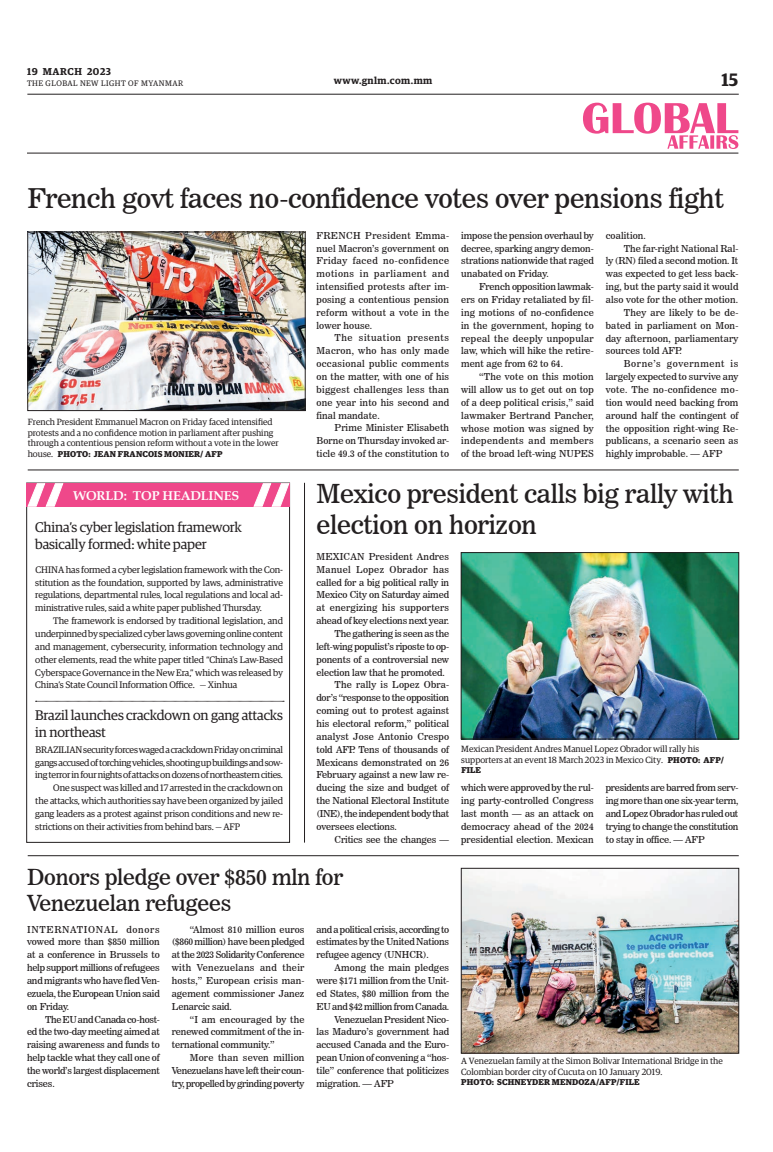
<style>
.page{position:relative;width:773px;height:1152px;background:#fff}
.page>*{position:absolute;margin:0;border:0;box-sizing:border-box;transform-origin:0 0}
._2_Clm_Head{font:27px "News 706 BT Roman C";letter-spacing:-.01em;color:#231f20}
._2_Clm_Head-2{font:26px/31.2px "News 706 BT Roman C";letter-spacing:-.01em;color:#231f20}
._2_Clm_Head-3{font:22px/26.4px "News 706 BT Roman C";letter-spacing:-.01em;color:#231f20}
.t1{font:600 18px "Guardian Egyp";color:#231f20}
.Brief_Head{font:14px/16.8px "Guardian Egyp";letter-spacing:-.01em;color:#231f20}
.Brief_2nd_Body{font:700 12.7px "Book Antiqua";letter-spacing:-.01em;color:#fff}
.t2{font:600 10px "Guardian Egyp";letter-spacing:.05em;color:#231f20}
._2nd_Body{font:9.5px/12.9px "News 706 BT Roman C";letter-spacing:-.005em;color:#231f20;text-align:justify}
.Brief_2nd_Body-2{font:9.5px/12.9px "Guardian Egyp";letter-spacing:-.01em;color:#231f20;text-align:justify}
.Normal_Para{font:9.5px/12.9px "News 706 BT Roman C";letter-spacing:-.01em;color:#231f20;text-align:justify}
.t3{font:9px/10.8px "Guardian Egyp";color:#231f20}
.t4{font:700 8.5px "Guardian Egyp";letter-spacing:.02em;color:#231f20}
.t5{font:8px "Guardian Egyp";letter-spacing:.06em;color:#231f20}
.s1{font-weight:400;font-size:9px}
.s2{font-weight:700;font-size:8.5px}
</style>
<div class="page">
<hr style="left:27px;top:94px;width:711px;height:1px;background:#231f20">
<hr style="left:27px;top:153px;width:711px;height:1px;background:#231f20">
<svg style="left:583px;top:103px;width:155px;height:46px"></svg>
<img style="left:30px;top:234px;width:273px;height:175px">
<div style="left:28px;top:232px;width:277px;height:179px;border:1px solid #231f20"></div>
<hr style="left:28px;top:470px;width:710px;height:1px;background:#231f20">
<hr style="left:28px;top:855px;width:710px;height:1px;background:#231f20">
<img style="left:463px;top:554px;width:273px;height:183px">
<div style="left:461px;top:552px;width:277px;height:187px;border:1px solid #231f20"></div>
<img style="left:463px;top:870px;width:273px;height:181px">
<div style="left:461px;top:868px;width:277px;height:185px;border:1px solid #231f20"></div>
<div style="left:27px;top:483px;width:263px;height:24px;background:#ef488a"></div>
<svg style="left:28px;top:483px;width:35px;height:24px"></svg>
<svg style="left:253px;top:483px;width:36px;height:24px"></svg>
<svg style="left:36px;top:701px;width:248px;height:1px"></svg>
<hr style="left:304px;top:483px;width:1px;height:360px;background:#231f20">
<p class="t2" style="left:27px;top:64px;width:86px">19 MARCH 2023</p>
<p class="t5" style="left:27px;top:78px;width:158px">THE GLOBAL NEW LIGHT OF MYANMAR</p>
<p class="t2" style="left:334px;top:73px;width:100px">www.gnlm.com.mm</p>
<h3 class="t1" style="left:721px;top:67px;width:18px">15</h3>
<p class="_2_Clm_Head" style="left:27px;top:182px;width:698px">French govt faces no-confidence votes over pensions fight</p>
<p class="Normal_Para" style="left:316px;top:229px;width:134px">FRENCH President Emma&shy;nuel Macron’s government on Friday faced no-confidence motions in parliament and intensified protests after im&shy;posing a contentious pension reform without a vote in the lower house.</p>
<p class="_2nd_Body" style="left:316px;top:332px;width:134px;text-indent:18px">The situation presents Macron, who has only made occasional public comments on the matter, with one of his biggest challenges less than one year into his second and final mandate.</p>
<p class="_2nd_Body" style="left:316px;top:422px;width:134px;text-indent:18px">Prime Minister Elisabeth Borne on Thursday invoked ar&shy;ticle 49.3 of the constitution to</p>
<p class="_2nd_Body" style="left:461px;top:229px;width:134px">impose the pension overhaul by decree, sparking angry demon&shy;strations nationwide that raged unabated on Friday.</p>
<p class="_2nd_Body" style="left:461px;top:280px;width:134px;text-indent:18px">French opposition lawmak&shy;ers on Friday retaliated by fil&shy;ing motions of no-confidence in the government, hoping to repeal the deeply unpopular law, which will hike the retire&shy;ment age from 62 to 64.</p>
<p class="_2nd_Body" style="left:461px;top:370px;width:134px;text-indent:18px">“The vote on this motion will allow us to get out on top of a deep political crisis,” said lawmaker Bertrand Pancher, whose motion was signed by independents and members of the broad left-wing NUPES</p>
<p class="_2nd_Body" style="left:605px;top:229px;width:42px">coalition.</p>
<p class="_2nd_Body" style="left:605px;top:242px;width:134px;text-indent:18px">The far-right National Ral&shy;ly (RN) filed a second motion. It was expected to get less back&shy;ing, but the party said it would also vote for the other motion.</p>
<p class="_2nd_Body" style="left:605px;top:306px;width:134px;text-indent:18px">They are likely to be de&shy;bated in parliament on Mon&shy;day afternoon, parliamentary sources told AFP.</p>
<p class="_2nd_Body" style="left:605px;top:357px;width:134px;text-indent:18px">Borne’s government is largely expected to survive any vote. The no-confidence mo&shy;tion would need backing from around half the contingent of the opposition right-wing Re&shy;publicans, a scenario seen as highly improbable. — AFP</p>
<p class="t3" style="left:28px;top:416px;width:252px">French President Emmanuel Macron on Friday faced intensified protests and a no confidence motion in parliament after pushing through a contentious pension reform without a vote in the lower</p>
<p class="t4" style="left:28px;top:448px;width:196px"><span class="s1">house.</span> PHOTO: JEAN FRANCOIS MONIER/ AFP</p>
<p class="Brief_2nd_Body" style="left:73px;top:487px;width:167px">WORLD: TOP HEADLINES</p>
<p class="Brief_Head" style="left:35px;top:518px;width:208px">China’s cyber legislation framework basically formed: white paper</p>
<p class="Brief_2nd_Body-2" style="left:35px;top:562px;width:249px">CHINA has formed a cyber legislation framework with the Con&shy;stitution as the foundation, supported by laws, administrative regulations, departmental rules, local regulations and local ad&shy;ministrative rules, said a white paper published Thursday.</p>
<p class="Brief_2nd_Body-2" style="left:35px;top:614px;width:249px;text-indent:18px">The framework is endorsed by traditional legislation, and underpinned by specialized cyber laws governing online content and management, cybersecurity, information technology and other elements, read the white paper titled “China’s Law-Based Cyberspace Governance in the New Era,” which was released by China’s State Council Information Office. — Xinhua</p>
<p class="Brief_Head" style="left:35px;top:706px;width:249px">Brazil launches crackdown on gang attacks in northeast</p>
<p class="Brief_2nd_Body-2" style="left:35px;top:742px;width:249px">BRAZILIAN security forces waged a crackdown Friday on criminal gangs accused of torching vehicles, shooting up buildings and sow&shy;ing terror in four nights of attacks on dozens of northeastern cities.</p>
<p class="Brief_2nd_Body-2" style="left:35px;top:781px;width:249px;text-indent:18px">One suspect was killed and 17 arrested in the crackdown on the attacks, which authorities say have been organized by jailed gang leaders as a protest against prison conditions and new re&shy;strictions on their activities from behind bars. — AFP</p>
<p class="_2_Clm_Head-2" style="left:316px;top:478px;width:418px">Mexico president calls big rally with election on horizon</p>
<p class="Normal_Para" style="left:316px;top:550px;width:134px">MEXICAN President Andres Manuel Lopez Obrador has called for a big political rally in Mexico City on Saturday aimed at energizing his supporters ahead of key elections next year.</p>
<p class="_2nd_Body" style="left:316px;top:627px;width:134px;text-indent:18px">The gathering is seen as the left-wing populist’s riposte to op&shy;ponents of a controversial new election law that he promoted.</p>
<p class="_2nd_Body" style="left:316px;top:679px;width:134px;text-indent:18px">The rally is Lopez Obra&shy;dor’s “response to the opposition coming out to protest against his electoral reform,” political analyst Jose Antonio Crespo told AFP. Tens of thousands of Mexicans demonstrated on 26<br>February against a new law re&shy;ducing the size and budget of the National Electoral Institute (INE), the independent body that oversees elections.</p>
<p class="_2nd_Body" style="left:334px;top:833px;width:116px">Critics see the changes —</p>
<p class="t3" style="left:461px;top:743px;width:264px">Mexican President Andres Manuel Lopez Obrador will rally his supporters at an event 18 March 2023 in Mexico City. <span class="s2">PHOTO: AFP/</span></p>
<p class="t4" style="left:461px;top:764px;width:21px">FILE</p>
<p class="_2nd_Body" style="left:461px;top:781px;width:134px">which were approved by the rul&shy;ing party-controlled Congress last month — as an attack on democracy ahead of the 2024 presidential election. Mexican</p>
<p class="_2nd_Body" style="left:605px;top:781px;width:134px">presidents are barred from serv&shy;ing more than one six-year term, and Lopez Obrador has ruled out trying to change the constitution to stay in office. — AFP</p>
<p class="_2_Clm_Head-3" style="left:27px;top:864px;width:317px">Donors pledge over $850 mln for<br>Venezuelan refugees</p>
<p class="Normal_Para" style="left:27px;top:923px;width:134px">INTERNATIONAL donors vowed more than $850 million at a conference in Brussels to help support millions of refugees and migrants who have fled Ven&shy;ezuela, the European Union said on Friday.</p>
<p class="_2nd_Body" style="left:27px;top:1013px;width:134px;text-indent:18px">The EU and Canada co-host&shy;ed the two-day meeting aimed at raising awareness and funds to help tackle what they call one of the world’s largest displacement crises.</p>
<p class="_2nd_Body" style="left:172px;top:923px;width:134px;text-indent:18px">“Almost 810 million euros ($860 million) have been pledged at the 2023 Solidarity Conference with Venezuelans and their hosts,” European crisis man&shy;agement commissioner Janez Lenarcic said.</p>
<p class="_2nd_Body" style="left:172px;top:1013px;width:134px;text-indent:18px">“I am encouraged by the renewed commitment of the in&shy;ternational community.”</p>
<p class="_2nd_Body" style="left:172px;top:1051px;width:134px;text-indent:18px">More than seven million Venezuelans have left their coun&shy;try, propelled by grinding poverty</p>
<p class="_2nd_Body" style="left:316px;top:923px;width:134px">and a political crisis, according to estimates by the United Nations refugee agency (UNHCR).</p>
<p class="_2nd_Body" style="left:316px;top:961px;width:134px;text-indent:18px">Among the main pledges were $171 million from the Unit&shy;ed States, $80 million from the EU and $42 million from Canada.</p>
<p class="_2nd_Body" style="left:316px;top:1013px;width:134px;text-indent:18px">Venezuelan President Nico&shy;las Maduro’s government had accused Canada and the Euro&shy;pean Union of convening a “hos&shy;tile” conference that politicizes migration. — AFP</p>
<p class="t3" style="left:461px;top:1055px;width:263px">A Venezuelan family at the Simon Bolivar International Bridge in the<br>Colombian border city of Cucuta on 10 January 2019.</p>
<p class="t4" style="left:461px;top:1075px;width:180px">PHOTO: SCHNEYDER MENDOZA/AFP/FILE</p>
</div>
